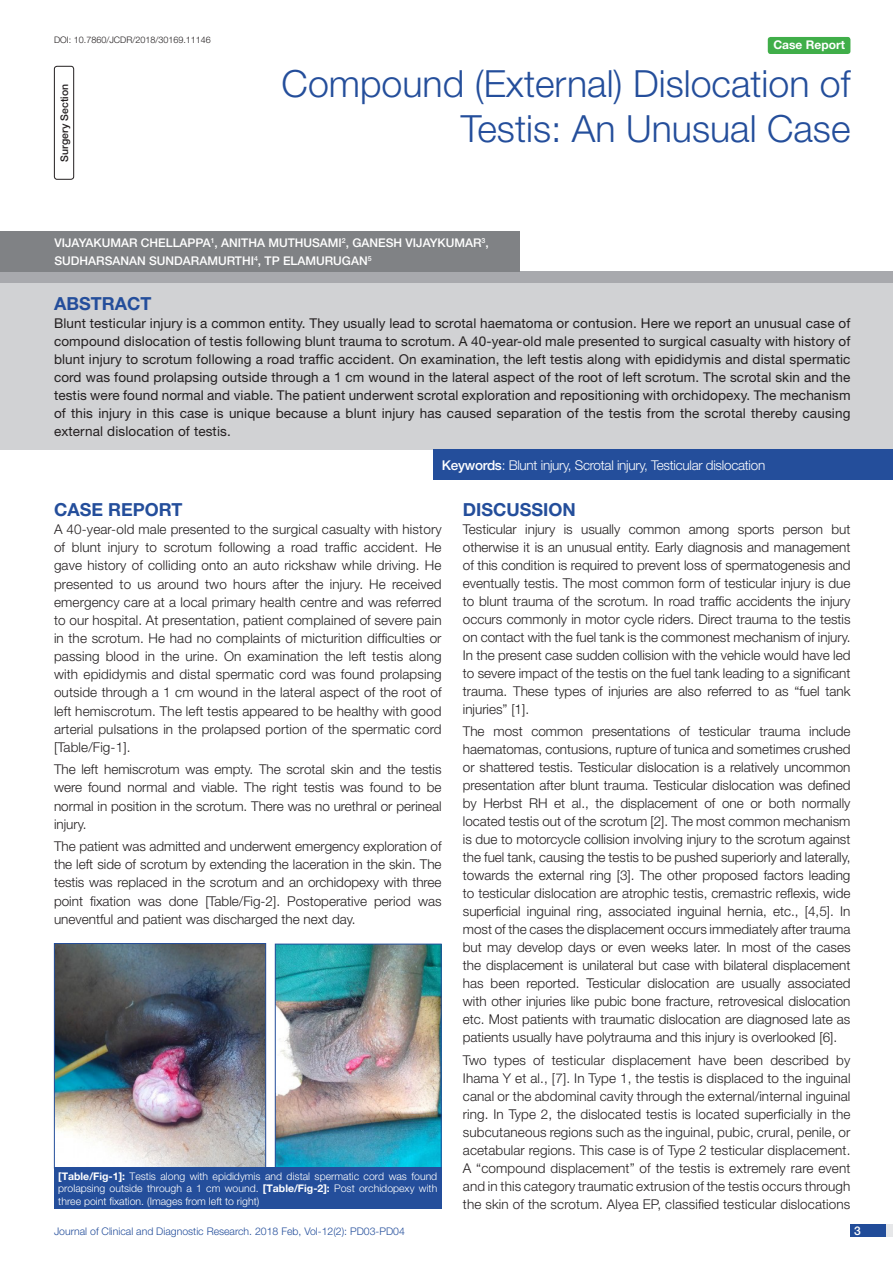
<style>
.page{position:relative;width:893px;height:1263px;background:#fff}
.page>*{position:absolute;margin:0;border:0;box-sizing:border-box;transform-origin:0 0}
.Title_Left{font:300 37.5px/45px "Helvetica Neue";color:#244e9b;text-align:right}
.Heading{font:700 18px "Helvetica Neue";color:#244e9b}
.Abstract_head{font:700 18px "Helvetica Neue";color:#244e9b}
.Body_text{font:300 13.5px/18px "Helvetica Neue";color:#231f20;text-align:justify}
.Abstract_Text{font:13.5px/18px "Helvetica Neue";letter-spacing:.01em;color:#231f20;text-align:justify}
.Body_text-2{font:300 13.5px "Helvetica Neue";letter-spacing:-.02em;color:#fff}
.Author{font:500 12px/17.2px "Helvetica Neue";color:#fff}
.t1{font:700 12px "Helvetica Neue";color:#fff}
.tb_txt{font:300 10.5px/12.6px "Helvetica Neue";color:#fff;text-align:justify}
.t2{font:300 10.5px "Helvetica Neue";color:#244e9b}
.section{font:500 10.5px "Helvetica Neue";color:#231f20}
.DOI{font:300 9px "Helvetica Neue";color:#231f20}
.s1{font-weight:500}
.s2{font-weight:700}
</style>
<div class="page">
<div style="left:850px;top:1224px;width:43px;height:13px;background:#e6e7e9"></div>
<div style="left:850px;top:1224px;width:35px;height:13px;background:#214c99"></div>
<div style="left:768px;top:37px;width:82px;height:17px;background:#40ae49;border-radius:3px"></div>
<div style="left:54px;top:66px;width:20px;height:114px;border:1px solid #231f20;border-radius:3px"></div>
<div style="left:0;top:271px;width:893px;height:12px;background:#a8a9ad"></div>
<div style="left:0;top:231px;width:520px;height:40px;background:#808285"></div>
<div style="left:0;top:283px;width:893px;height:166px;background:#d1d2d4"></div>
<div style="left:434px;top:450px;width:459px;height:30px;background:#244e9b"></div>
<img style="left:277px;top:946px;width:163px;height:220px">
<div style="left:275px;top:944px;width:167px;height:224px;border:1px solid #244e9b"></div>
<img style="left:56px;top:945px;width:208px;height:221px">
<div style="left:54px;top:943px;width:212px;height:225px;border:1px solid #244e9b"></div>
<div style="left:54px;top:1167px;width:388px;height:42px;background:#244e9b"></div>
<p class="DOI" style="left:54px;top:35px;width:158px">DOI: 10.7860/JCDR/2018/30169.11146</p>
<p class="section" style="left:58px;top:162px;width:79px;rotate:-90deg">Surgery Section</p>
<p class="t1" style="left:773px;top:37px;width:73px">Case Report</p>
<p class="Title_Left" style="left:282px;top:60px;width:570px">Compound (External) Dislocation of<br>Testis: An Unusual Case</p>
<p class="Author" style="left:54px;top:234px;width:436px">VIJAYAKUMAR CHELLAPPA<sup>1</sup>, ANITHA MUTHUSAMI<sup>2</sup>, GANESH VIJAYKUMAR<sup>3</sup>,<br>SUDHARSANAN SUNDARAMURTHI<sup>4</sup>, TP ELAMURUGAN<sup>5</sup></p>
<p class="Abstract_head" style="left:54px;top:292px;width:99px">ABSTRACT</p>
<p class="Abstract_Text" style="left:54px;top:314px;width:798px">Blunt testicular injury is a common entity. They usually lead to scrotal haematoma or contusion. Here we report an unusual case of compound dislocation of testis following blunt trauma to scrotum. A 40-year-old male presented to surgical casualty with history of blunt injury to scrotum following a road traffic accident. On examination, the left testis along with epididymis and distal spermatic cord was found prolapsing outside through a 1 cm wound in the lateral aspect of the root of left scrotum. The scrotal skin and the testis were found normal and viable. The patient underwent scrotal exploration and repositioning with orchidopexy. The mechanism of this injury in this case is unique because a blunt injury has caused separation of the testis from the scrotal thereby causing external dislocation of testis.</p>
<p class="Body_text-2" style="left:442px;top:457px;width:325px"><span class="s1">Keywords</span>: Blunt injury, Scrotal injury, Testicular dislocation</p>
<p class="Heading" style="left:54px;top:498px;width:130px">CASE REPORT</p>
<p class="Body_text" style="left:54px;top:520px;width:389px">A 40-year-old male presented to the surgical casualty with history of blunt injury to scrotum following a road traffic accident. He gave history of colliding onto an auto rickshaw while driving. He presented to us around two hours after the injury. He received emergency care at a local primary health centre and was referred to our hospital. At presentation, patient complained of severe pain in the scrotum. He had no complaints of micturition difficulties or passing blood in the urine. On examination the left testis along with epididymis and distal spermatic cord was found prolapsing outside through a 1 cm wound in the lateral aspect of the root of left hemiscrotum. The left testis appeared to be healthy with good arterial pulsations in the prolapsed portion of the spermatic cord [Table/Fig-1].</p>
<p class="Body_text" style="left:54px;top:760px;width:389px">The left hemiscrotum was empty. The scrotal skin and the testis were found normal and viable. The right testis was found to be normal in position in the scrotum. There was no urethral or perineal injury.</p>
<p class="Body_text" style="left:54px;top:837px;width:389px">The patient was admitted and underwent emergency exploration of the left side of scrotum by extending the laceration in the skin. The testis was replaced in the scrotum and an orchidopexy with three point fixation was done [Table/Fig-2]. Postoperative period was uneventful and patient was discharged the next day.</p>
<p class="tb_txt" style="left:58px;top:1169px;width:381px"><span class="s2">[Table/Fig-1]:</span> Testis along with epididymis and distal spermatic cord was found prolapsing outside through a 1 cm wound. <span class="s2">[Table/Fig-2]:</span> Post orchidopexy with three point fixation. (Images from left to right)</p>
<p class="Heading" style="left:463px;top:498px;width:115px">DISCUSSION</p>
<p class="Body_text" style="left:463px;top:520px;width:389px">Testicular injury is usually common among sports person but otherwise it is an unusual entity. Early diagnosis and management of this condition is required to prevent loss of spermatogenesis and eventually testis. The most common form of testicular injury is due to blunt trauma of the scrotum. In road traffic accidents the injury occurs commonly in motor cycle riders. Direct trauma to the testis on contact with the fuel tank is the commonest mechanism of injury.<br>In the present case sudden collision with the vehicle would have led to severe impact of the testis on the fuel tank leading to a significant trauma. These types of injuries are also referred to as “fuel tank injuries” [1].</p>
<p class="Body_text" style="left:463px;top:722px;width:389px">The most common presentations of testicular trauma include haematomas, contusions, rupture of tunica and sometimes crushed or shattered testis. Testicular dislocation is a relatively uncommon presentation after blunt trauma. Testicular dislocation was defined by Herbst RH et al., the displacement of one or both normally located testis out of the scrotum [2]. The most common mechanism is due to motorcycle collision involving injury to the scrotum against the fuel tank, causing the testis to be pushed superiorly and laterally, towards the external ring [3]. The other proposed factors leading to testicular dislocation are atrophic testis, cremastric reflexis, wide superficial inguinal ring, associated inguinal hernia, etc., [4,5]. In most of the cases the displacement occurs immediately after trauma but may develop days or even weeks later. In most of the cases the displacement is unilateral but case with bilateral displacement has been reported. Testicular dislocation are usually associated with other injuries like pubic bone fracture, retrovesical dislocation etc. Most patients with traumatic dislocation are diagnosed late as patients usually have polytrauma and this injury is overlooked [6].</p>
<p class="Body_text" style="left:463px;top:1050px;width:389px">Two types of testicular displacement have been described by Ihama Y et al., [7]. In Type 1, the testis is displaced to the inguinal canal or the abdominal cavity through the external/internal inguinal ring. In Type 2, the dislocated testis is located superficially in the subcutaneous regions such as the inguinal, pubic, crural, penile, or acetabular regions. This case is of Type 2 testicular displacement.<br>A “compound displacement” of the testis is extremely rare event and in this category traumatic extrusion of the testis occurs through the skin of the scrotum. Alyea EP, classified testicular dislocations</p>
<p class="t2" style="left:54px;top:1225px;width:352px">Journal of Clinical and Diagnostic Research. 2018 Feb, Vol-12(2): PD03-PD04</p>
<p class="Author" style="left:854px;top:1221px;width:8px">3</p>
</div>
